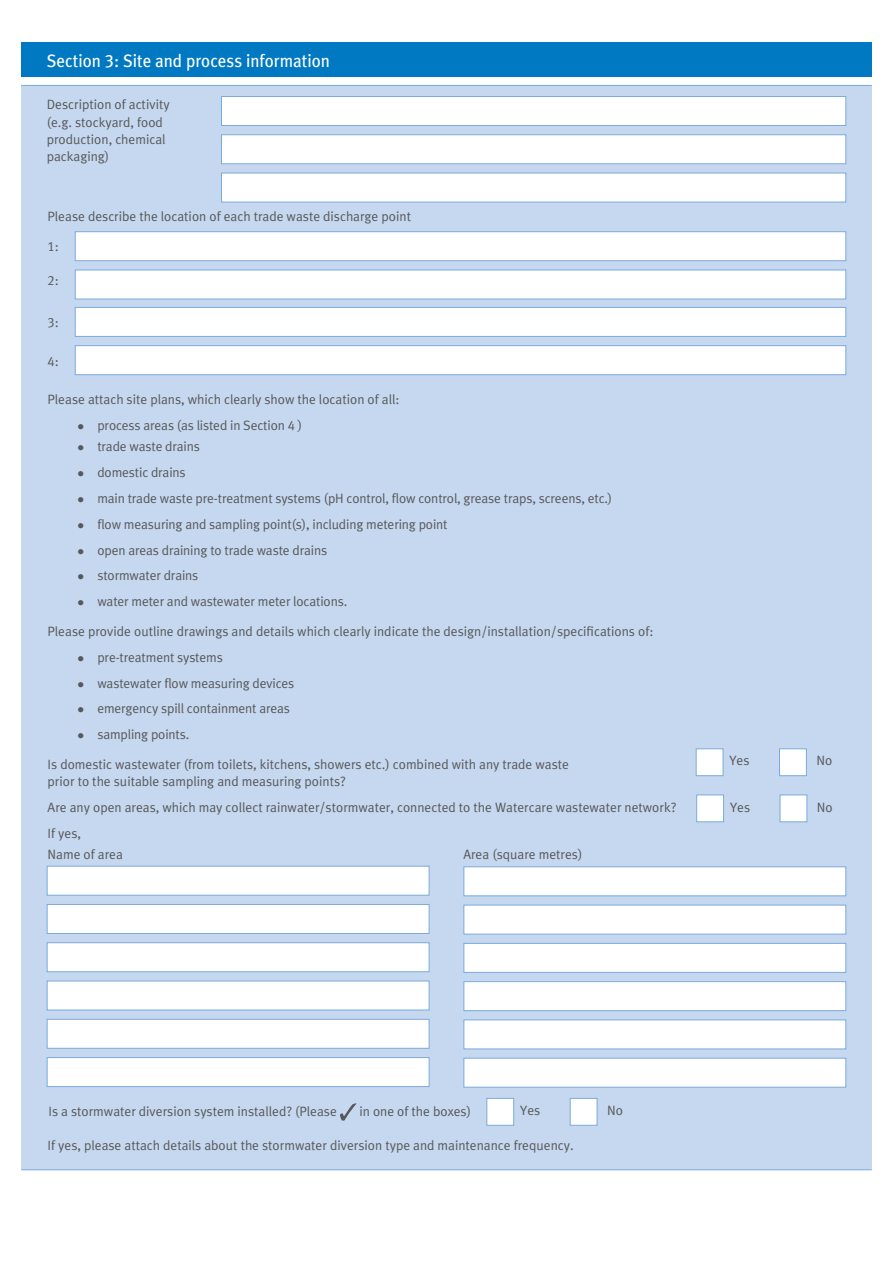
<style>
.page{position:relative;width:893px;height:1263px;background:#fff}
.page>*{position:absolute;margin:0;border:0;box-sizing:border-box;transform-origin:0 0}
.PAGE_SUB-HEADER{font:18px "Meta Plus";color:#fff;scale:.95 1}
.COPY_-_RULE_ABOVE{font:13.5px/17.2px "Meta Plus Normal";color:#57585a}
.COPY_-_NO_RULE{font:13.5px "Meta Plus Normal";color:#57585a}
.COPY_-_RULE_ABOVE-2{font:13.5px "Meta Plus Normal Caps";color:#57585a}
.COPY_-_NO_RULE-2{font:13.5px "Meta Plus Normal Caps";color:#57585a}
.s1{font-family:"Meta Plus Book Caps"}
.s2{font-family:"Meta Plus Normal Caps"}
</style>
<div class="page">
<div style="left:21px;top:43px;width:851px;height:34px;background:#0079c2"></div>
<div style="left:21px;top:85px;width:851px;height:1085px;background:#c6d8ef"></div>
<hr style="left:21px;top:85px;width:851px;height:1px;background:#7aabdb">
<hr style="left:21px;top:1169px;width:851px;height:1px;background:#7aabdb">
<div style="left:75px;top:307px;width:771px;height:30px;background:#fff;border:1px solid #7aabdb"></div>
<div style="left:75px;top:345px;width:771px;height:30px;background:#fff;border:1px solid #7aabdb"></div>
<div style="left:696px;top:748px;width:27px;height:28px;background:#fff;border:1px solid #7aabdb"></div>
<div style="left:779px;top:748px;width:28px;height:28px;background:#fff;border:1px solid #7aabdb"></div>
<div style="left:696px;top:794px;width:28px;height:28px;background:#fff;border:1px solid #7aabdb"></div>
<div style="left:780px;top:794px;width:27px;height:28px;background:#fff;border:1px solid #7aabdb"></div>
<div style="left:47px;top:866px;width:382px;height:29px;background:#fff;border:1px solid #7aabdb"></div>
<div style="left:47px;top:904px;width:382px;height:30px;background:#fff;border:1px solid #7aabdb"></div>
<div style="left:47px;top:942px;width:382px;height:30px;background:#fff;border:1px solid #7aabdb"></div>
<div style="left:47px;top:981px;width:382px;height:29px;background:#fff"></div>
<div style="left:47px;top:1019px;width:382px;height:30px;background:#fff;border:1px solid #7aabdb"></div>
<div style="left:47px;top:1057px;width:382px;height:30px;background:#fff;border:1px solid #7aabdb"></div>
<div style="left:463px;top:866px;width:383px;height:30px;background:#fff;border:1px solid #7aabdb"></div>
<div style="left:463px;top:905px;width:383px;height:29px;background:#fff;border:1px solid #7aabdb"></div>
<div style="left:463px;top:943px;width:383px;height:30px;background:#fff;border:1px solid #7aabdb"></div>
<div style="left:463px;top:981px;width:383px;height:30px;background:#fff;border:1px solid #7aabdb"></div>
<div style="left:463px;top:1019px;width:383px;height:30px;background:#fff;border:1px solid #7aabdb"></div>
<div style="left:463px;top:1058px;width:383px;height:29px;background:#fff;border:1px solid #7aabdb"></div>
<svg style="left:340px;top:1103px;width:16px;height:18px"></svg>
<div style="left:486px;top:1098px;width:28px;height:27px;background:#fff;border:1px solid #7aabdb"></div>
<div style="left:570px;top:1098px;width:27px;height:27px;background:#fff;border:1px solid #7aabdb"></div>
<div style="left:75px;top:231px;width:771px;height:30px;background:#fff;border:1px solid #7aabdb"></div>
<div style="left:75px;top:270px;width:771px;height:29px;background:#fff"></div>
<div style="left:221px;top:134px;width:625px;height:30px;background:#fff;border:1px solid #7aabdb"></div>
<div style="left:221px;top:96px;width:625px;height:30px;background:#fff;border:1px solid #7aabdb"></div>
<div style="left:221px;top:173px;width:625px;height:29px;background:#fff"></div>
<p class="PAGE_SUB-HEADER" style="left:47px;top:50px;width:299px">Section <span class="s1">3</span>: Site and process information</p>
<p class="COPY_-_RULE_ABOVE" style="left:47px;top:96px;width:124px">Description of activity (e.g. stockyard, food production, chemical packaging)</p>
<p class="COPY_-_RULE_ABOVE" style="left:48px;top:207px;width:365px">Please describe the location of each trade waste discharge point</p>
<p class="COPY_-_RULE_ABOVE-2" style="left:48px;top:238px;width:13px">1:</p>
<p class="COPY_-_NO_RULE-2" style="left:48px;top:272px;width:13px">2:</p>
<p class="COPY_-_RULE_ABOVE-2" style="left:48px;top:315px;width:13px">3:</p>
<p class="COPY_-_RULE_ABOVE-2" style="left:48px;top:353px;width:13px">4:</p>
<p class="COPY_-_RULE_ABOVE" style="left:48px;top:391px;width:353px">Please attach site plans, which clearly show the location of all:</p>
<p class="COPY_-_RULE_ABOVE" style="left:77px;top:416px;width:226px">● process areas (as listed in Section <span class="s2">4</span> )</p>
<p class="COPY_-_RULE_ABOVE" style="left:77px;top:438px;width:124px">● trade waste drains</p>
<p class="COPY_-_RULE_ABOVE" style="left:77px;top:464px;width:110px">● domestic drains</p>
<p class="COPY_-_RULE_ABOVE" style="left:77px;top:489px;width:536px">● main trade waste pre-treatment systems (pH control, flow control, grease traps, screens, etc.)</p>
<p class="COPY_-_RULE_ABOVE" style="left:77px;top:515px;width:372px">● flow measuring and sampling point(s), including metering point</p>
<p class="COPY_-_RULE_ABOVE" style="left:77px;top:541px;width:251px">● open areas draining to trade waste drains</p>
<p class="COPY_-_RULE_ABOVE" style="left:77px;top:567px;width:123px">● stormwater drains</p>
<p class="COPY_-_RULE_ABOVE" style="left:77px;top:592px;width:271px">● water meter and wastewater meter locations.</p>
<p class="COPY_-_RULE_ABOVE" style="left:48px;top:622px;width:607px">Please provide outline drawings and details which clearly indicate the design/installation/specifications of:</p>
<p class="COPY_-_RULE_ABOVE" style="left:77px;top:648px;width:147px">● pre-treatment systems</p>
<p class="COPY_-_RULE_ABOVE" style="left:77px;top:674px;width:219px">● wastewater flow measuring devices</p>
<p class="COPY_-_RULE_ABOVE" style="left:77px;top:700px;width:214px">● emergency spill containment areas</p>
<p class="COPY_-_RULE_ABOVE" style="left:77px;top:726px;width:114px">● sampling points.</p>
<p class="COPY_-_RULE_ABOVE" style="left:48px;top:756px;width:523px">Is domestic wastewater (from toilets, kitchens, showers etc.) combined with any trade waste prior to the suitable sampling and measuring points?</p>
<p class="COPY_-_RULE_ABOVE" style="left:48px;top:799px;width:630px">Are any open areas, which may collect rainwater/stormwater, connected to the Watercare wastewater network?</p>
<p class="COPY_-_RULE_ABOVE" style="left:48px;top:824px;width:35px">If yes,</p>
<p class="COPY_-_RULE_ABOVE" style="left:48px;top:846px;width:77px">Name of area</p>
<p class="COPY_-_RULE_ABOVE" style="left:463px;top:846px;width:120px">Area (square metres)</p>
<p class="COPY_-_RULE_ABOVE" style="left:730px;top:752px;width:22px">Yes</p>
<p class="COPY_-_RULE_ABOVE" style="left:816px;top:752px;width:17px">No</p>
<p class="COPY_-_RULE_ABOVE" style="left:730px;top:798px;width:22px">Yes</p>
<p class="COPY_-_RULE_ABOVE" style="left:817px;top:798px;width:17px">No</p>
<p class="COPY_-_NO_RULE" style="left:48px;top:1103px;width:290px">Is a stormwater diversion system installed? (Please</p>
<p class="COPY_-_NO_RULE" style="left:359px;top:1103px;width:113px">in one of the boxes)</p>
<p class="COPY_-_RULE_ABOVE" style="left:520px;top:1101px;width:22px">Yes</p>
<p class="COPY_-_RULE_ABOVE" style="left:607px;top:1101px;width:17px">No</p>
<p class="COPY_-_RULE_ABOVE" style="left:48px;top:1137px;width:528px">If yes, please attach details about the stormwater diversion type and maintenance frequency.</p>
</div>
